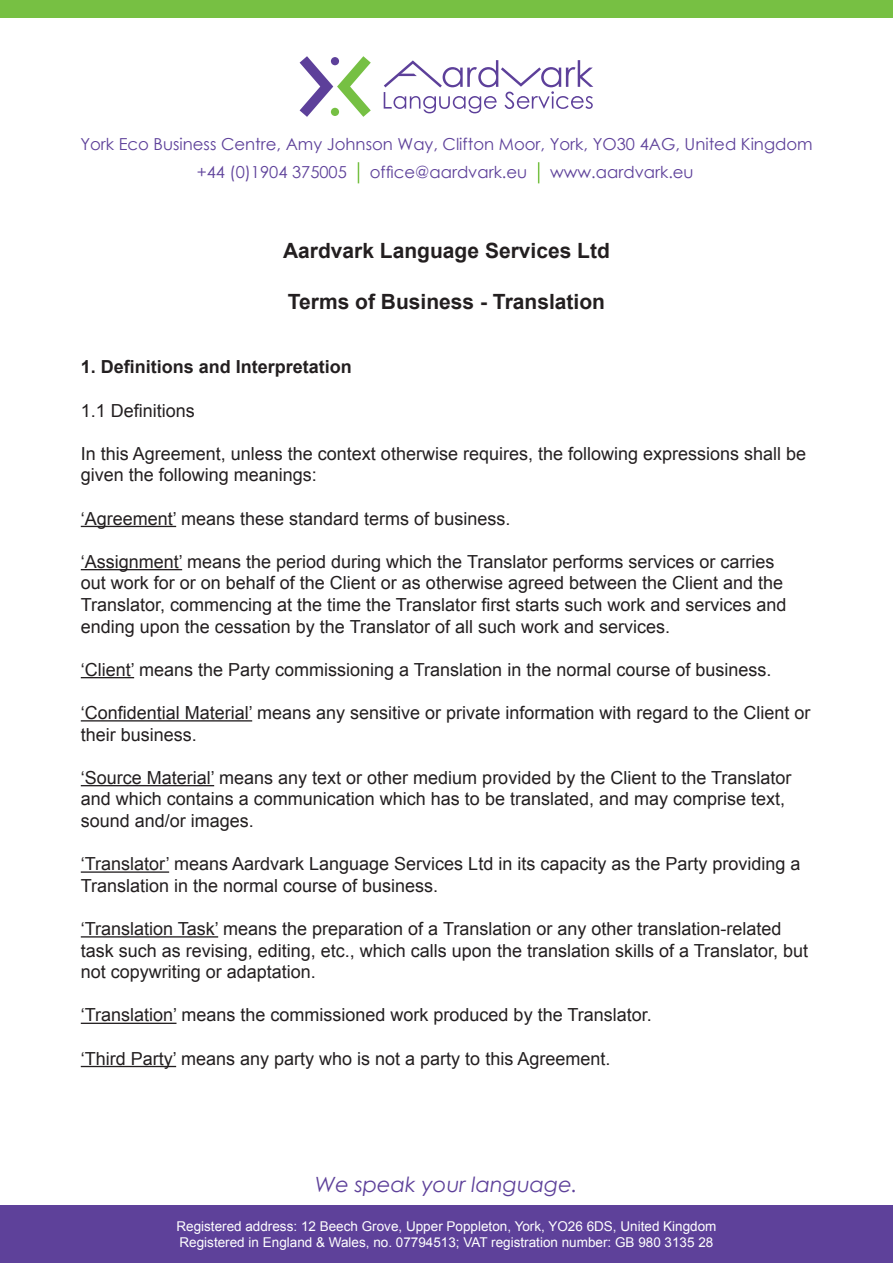
<style>
.page{position:relative;width:893px;height:1263px;background:#fff}
.page>*{position:absolute;margin:0;border:0;box-sizing:border-box;transform-origin:0 0}
.t1{font:700 21px "Arial";color:#231f20}
.t2{font:italic 21px "Century Gothic";color:#5e419a}
.t3{font:18px/21.6px "Arial";color:#231f20}
.t4{font:700 18px "Arial";color:#231f20}
.t5{font:16.5px "Century Gothic";color:#5e419a}
.t6{font:13.5px "Arial";color:#fff}
</style>
<div class="page">
<div style="left:0;top:1206px;width:893px;height:57px;background:#5e419a"></div>
<svg style="left:300px;top:56px;width:71px;height:61px"></svg>
<svg style="left:384px;top:60px;width:209px;height:53px"></svg>
<div style="left:0;top:0;width:893px;height:17px;background:#77c043"></div>
<svg style="left:358px;top:162px;width:1px;height:21px"></svg>
<svg style="left:538px;top:162px;width:1px;height:21px"></svg>
<hr style="left:81px;top:526px;width:95px;height:1px;background:#231f20">
<hr style="left:81px;top:569px;width:101px;height:1px;background:#231f20">
<hr style="left:81px;top:677px;width:53px;height:1px;background:#231f20">
<hr style="left:81px;top:720px;width:171px;height:1px;background:#231f20">
<hr style="left:81px;top:785px;width:133px;height:1px;background:#231f20">
<hr style="left:81px;top:871px;width:88px;height:2px;background:#231f20">
<hr style="left:81px;top:936px;width:137px;height:1px;background:#231f20">
<hr style="left:81px;top:1023px;width:95px;height:1px;background:#231f20">
<hr style="left:81px;top:1066px;width:95px;height:1px;background:#231f20">
<p class="t5" style="left:80px;top:132px;width:734px">York Eco Business Centre, Amy Johnson Way, Clifton Moor, York, YO30 4AG, United Kingdom</p>
<p class="t5" style="left:197px;top:160px;width:152px">+44 (0)1904 375005</p>
<p class="t5" style="left:370px;top:160px;width:159px">office@aardvark.eu</p>
<p class="t5" style="left:550px;top:160px;width:145px">www.aardvark.eu</p>
<p class="t1" style="left:283px;top:236px;width:328px">Aardvark Language Services Ltd</p>
<p class="t1" style="left:288px;top:286px;width:319px">Terms of Business - Translation</p>
<p class="t4" style="left:81px;top:354px;width:273px">1. Definitions and Interpretation</p>
<p class="t3" style="left:81px;top:399px;width:116px">1.1 Definitions</p>
<p class="t3" style="left:81px;top:442px;width:727px">In this Agreement, unless the context otherwise requires, the following expressions shall be given the following meanings:</p>
<p class="t3" style="left:81px;top:507px;width:431px">‘Agreement’ means these standard terms of business.</p>
<p class="t3" style="left:81px;top:550px;width:707px">‘Assignment’ means the period during which the Translator performs services or carries out work for or on behalf of the Client or as otherwise agreed between the Client and the Translator, commencing at the time the Translator first starts such work and services and ending upon the cessation by the Translator of all such work and services.</p>
<p class="t3" style="left:81px;top:658px;width:692px">‘Client’ means the Party commissioning a Translation in the normal course of business.</p>
<p class="t3" style="left:81px;top:702px;width:731px">‘Confidential Material’ means any sensitive or private information with regard to the Client or their business.</p>
<p class="t3" style="left:81px;top:766px;width:712px">‘Source Material’ means any text or other medium provided by the Client to the Translator and which contains a communication which has to be translated, and may comprise text, sound and/or images.</p>
<p class="t3" style="left:81px;top:853px;width:721px">‘Translator’ means Aardvark Language Services Ltd in its capacity as the Party providing a<br>Translation in the normal course of business.</p>
<p class="t3" style="left:81px;top:918px;width:729px">‘Translation Task’ means the preparation of a Translation or any other translation-related task such as revising, editing, etc., which calls upon the translation skills of a Translator, but not copywriting or adaptation.</p>
<p class="t3" style="left:81px;top:1004px;width:572px">‘Translation’ means the commissioned work produced by the Translator.</p>
<p class="t3" style="left:81px;top:1047px;width:531px">‘Third Party’ means any party who is not a party to this Agreement.</p>
<p class="t2" style="left:315px;top:1169px;width:264px">We speak your language.</p>
<p class="t6" style="left:176px;top:1217px;width:542px">Registered address: 12 Beech Grove, Upper Poppleton, York, YO26 6DS, United Kingdom</p>
<p class="t6" style="left:180px;top:1233px;width:535px">Registered in England &amp; Wales, no. 07794513; VAT registration number: GB 980 3135 28</p>
</div>
